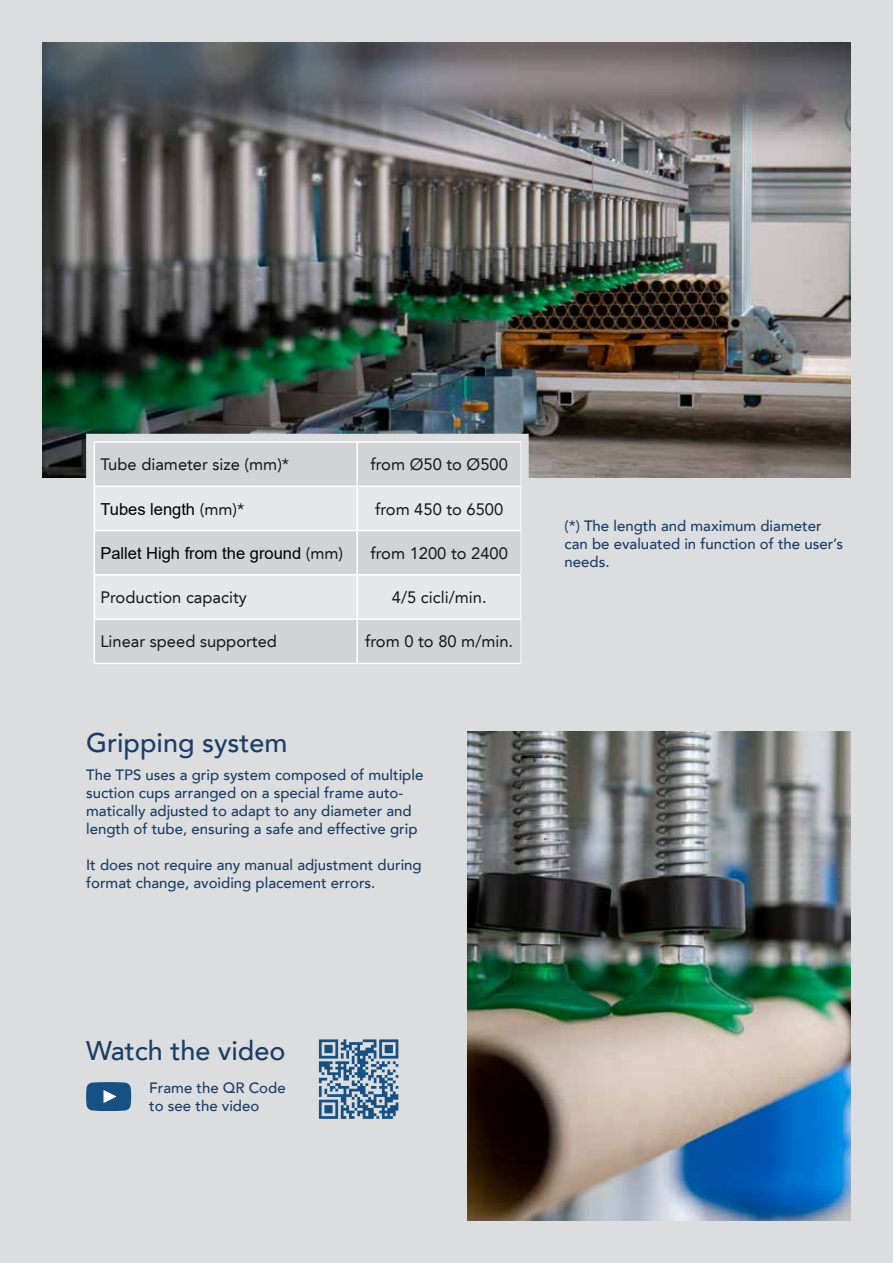
<style>
.page{position:relative;width:893px;height:1263px;background:#fff}
.page>*{position:absolute;margin:0;border:0;box-sizing:border-box;transform-origin:0 0}
.t1{font:500 27px "Avenir LT";color:#1a3f67}
.t2{font:16.5px "Avenir LT";color:#14181a}
.t3{font:16.5px "Arial";color:#000}
.t4{font:500 15px/18px "Avenir LT";color:#1a3f67}
.s1{font-family:"Avenir LT";color:#14181a}
</style>
<div class="page">
<div style="left:1px;top:0;width:892px;height:1263px;background:#dcddde"></div>
<img style="left:468px;top:731px;width:382px;height:489px">
<img style="left:43px;top:43px;width:807px;height:434px">
<svg style="left:319px;top:1039px;width:79px;height:80px"></svg>
<svg style="left:86px;top:1082px;width:45px;height:29px"></svg>
<div style="left:95px;top:443px;width:425px;height:42px;background:#d1d3d4"></div>
<div style="left:95px;top:487px;width:425px;height:43px;background:#e6e7e8"></div>
<svg style="left:95px;top:532px;width:425px;height:130px;fill:#d1d3d4"></svg>
<hr style="left:356px;top:443px;width:2px;height:42px;background:#fff">
<hr style="left:94px;top:485px;width:263px;height:2px;background:#fff">
<hr style="left:357px;top:485px;width:165px;height:2px;background:#fff">
<hr style="left:356px;top:487px;width:2px;height:43px;background:#fff">
<hr style="left:94px;top:530px;width:263px;height:1px;background:#fff">
<hr style="left:357px;top:530px;width:165px;height:1px;background:#fff">
<hr style="left:356px;top:531px;width:2px;height:43px;background:#fff">
<hr style="left:94px;top:574px;width:263px;height:2px;background:#fff">
<hr style="left:357px;top:574px;width:165px;height:2px;background:#fff">
<hr style="left:356px;top:576px;width:2px;height:42px;background:#fff">
<hr style="left:94px;top:618px;width:263px;height:2px;background:#fff">
<hr style="left:357px;top:618px;width:165px;height:2px;background:#fff">
<hr style="left:356px;top:620px;width:2px;height:43px;background:#fff">
<div style="left:86px;top:434px;width:443px;height:238px;border:8px solid #dcddde"></div>
<p class="t2" style="left:100px;top:455px;width:190px">Tube diameter size (mm)*</p>
<p class="t2" style="left:371px;top:455px;width:139px">from Ø50 to Ø500</p>
<p class="t3" style="left:100px;top:497px;width:145px">Tubes length <span class="s1">(mm)*</span></p>
<p class="t2" style="left:375px;top:499px;width:130px">from 450 to 6500</p>
<p class="t3" style="left:100px;top:542px;width:244px">Pallet High from the ground <span class="s1">(mm)</span></p>
<p class="t2" style="left:371px;top:544px;width:139px">from 1200 to 2400</p>
<p class="t2" style="left:100px;top:588px;width:148px">Production capacity</p>
<p class="t2" style="left:392px;top:588px;width:96px">4/5 cicli/min.</p>
<p class="t2" style="left:100px;top:632px;width:178px">Linear speed supported</p>
<p class="t2" style="left:365px;top:632px;width:149px">from 0 to 80 m/min.</p>
<h1 class="t1" style="left:86px;top:727px;width:203px">Gripping system</h1>
<p class="t4" style="left:86px;top:766px;width:339px">The TPS uses a grip system composed of multiple suction cups arranged on a special frame auto&shy;matically adjusted to adapt to any diameter and length of tube, ensuring a safe and effective grip</p>
<p class="t4" style="left:86px;top:856px;width:337px">It does not require any manual adjustment during format change, avoiding placement errors.</p>
<p class="t4" style="left:565px;top:517px;width:280px">(*) The length and maximum diameter can be evaluated in function of the user’s needs.</p>
<h1 class="t1" style="left:86px;top:1035px;width:201px">Watch the video</h1>
<p class="t4" style="left:149px;top:1079px;width:138px">Frame the QR Code to see the video</p>
</div>
